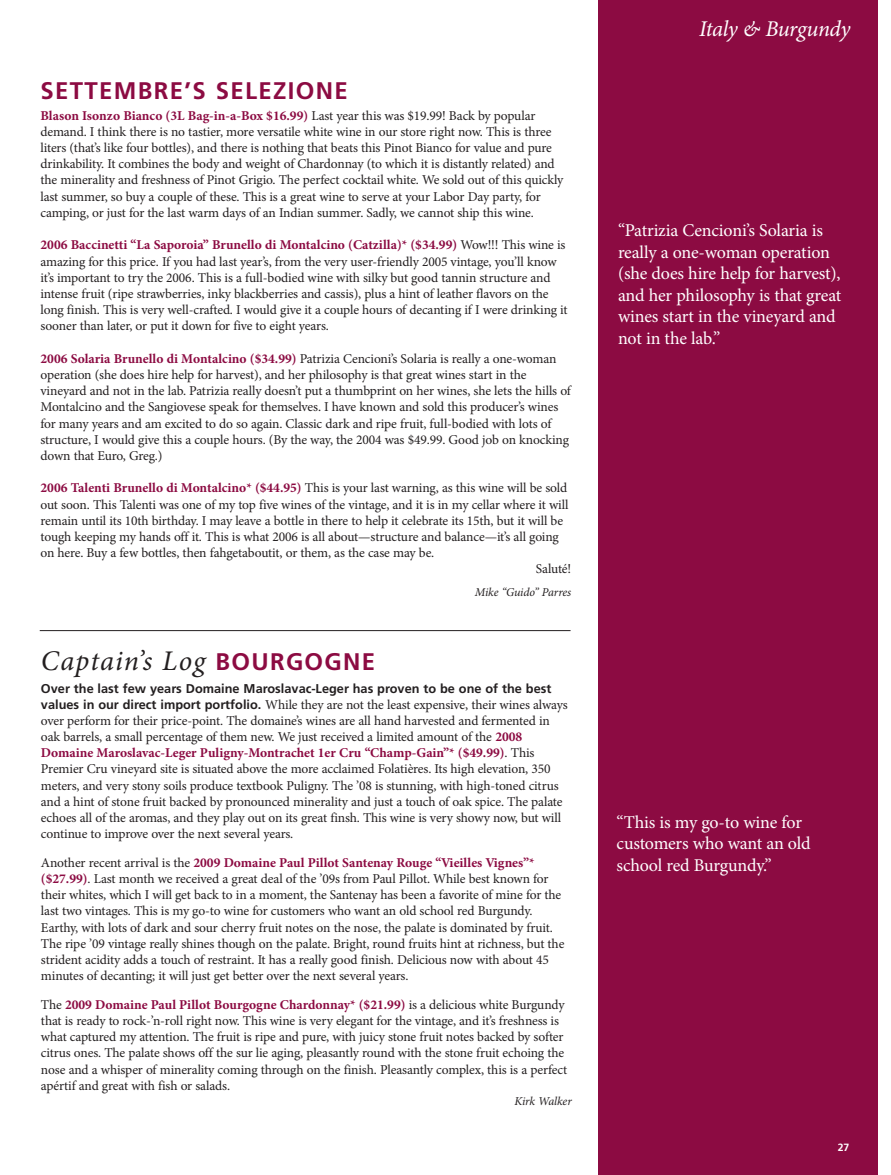
<style>
.page{position:relative;width:891px;height:1175px;background:#fff}
.page>*{position:absolute;margin:0;border:0;box-sizing:border-box;transform-origin:0 0}
.t1{font:italic 28.5px "Minion Pro";letter-spacing:.04em;color:#231f20}
.t2{font:700 24px "Frutiger LT Std";letter-spacing:.055em;color:#8c0b42}
.t3{font:italic 22.5px "Minion Pro";letter-spacing:-.025em;color:#fff}
.t4{font:18px/21.6px "Minion Pro";letter-spacing:-.015em;color:#fff}
.t5{font:13.5px/16.2px "Minion Pro";letter-spacing:-.01em;color:#231f20}
.t6{font:700 12.75px "Frutiger LT Std";color:#231f20}
.t7{font:italic 12px "Minion Pro";letter-spacing:-.01em;color:#231f20}
.t8{font:700 10.5px "Frutiger LT Std";color:#fff}
.s1{font-weight:700;color:#8c0b42}
.s2{font-family:"Frutiger LT Std";font-weight:700;font-style:normal;font-size:24px;color:#8c0b42}
.s3{font-family:"Frutiger LT Std";font-weight:700;font-size:12.75px}
</style>
<div class="page">
<div style="left:598px;top:0;width:280px;height:1174px;background:#8c0b42"></div>
<hr style="left:40px;top:630px;width:531px;height:1px;background:#231f20">
<h2 class="t2" style="left:40px;top:81px;width:309px">SETTEMBRE’S SELEZIONE</h2>
<p class="t5" style="left:40px;top:108px;width:524px"><span class="s1">Blason Isonzo Bianco (3L Bag-in-a-Box $16.99)</span> Last year this was $19.99! Back by popular demand. I think there is no tastier, more versatile white wine in our store right now. This is three liters (that’s like four bottles), and there is nothing that beats this Pinot Bianco for value and pure drinkability. It combines the body and weight of Chardonnay (to which it is distantly related) and the minerality and freshness of Pinot Grigio. The perfect cocktail white. We sold out of this quickly last summer, so buy a couple of these. This is a great wine to serve at your Labor Day party, for camping, or just for the last warm days of an Indian summer. Sadly, we cannot ship this wine.</p>
<p class="t5" style="left:40px;top:238px;width:529px"><span class="s1">2006 Baccinetti “La Saporoia” Brunello di Montalcino (Catzilla)* ($34.99)</span> Wow!!! This wine is amazing for this price. If you had last year’s, from the very user-friendly 2005 vintage, you’ll know it’s important to try the 2006. This is a full-bodied wine with silky but good tannin structure and intense fruit (ripe strawberries, inky blackberries and cassis), plus a hint of leather flavors on the long finish. This is very well-crafted. I would give it a couple hours of decanting if I were drinking it sooner than later, or put it down for five to eight years.</p>
<p class="t5" style="left:40px;top:351px;width:532px"><span class="s1">2006 Solaria Brunello di Montalcino ($34.99)</span> Patrizia Cencioni’s Solaria is really a one-woman operation (she does hire help for harvest), and her philosophy is that great wines start in the vineyard and not in the lab. Patrizia really doesn’t put a thumbprint on her wines, she lets the hills of Montalcino and the Sangiovese speak for themselves. I have known and sold this producer’s wines for many years and am excited to do so again. Classic dark and ripe fruit, full-bodied with lots of structure, I would give this a couple hours. (By the way, the 2004 was $49.99. Good job on knocking down that Euro, Greg.)</p>
<p class="t5" style="left:40px;top:481px;width:528px"><span class="s1">2006 Talenti Brunello di Montalcino* ($44.95)</span> This is your last warning, as this wine will be sold</p>
<p class="t5" style="left:40px;top:497px;width:530px">out soon. This Talenti was one of my top five wines of the vintage, and it is in my cellar where it will</p>
<p class="t5" style="left:40px;top:513px;width:524px">remain until its 10th birthday. I may leave a bottle in there to help it celebrate its 15th, but it will be</p>
<p class="t5" style="left:40px;top:530px;width:520px">tough keeping my hands off it. This is what 2006 is all about—structure and balance—it’s all going</p>
<p class="t5" style="left:40px;top:546px;width:395px">on here. Buy a few bottles, then fahgetaboutit, or them, as the case may be.</p>
<p class="t5" style="left:536px;top:562px;width:37px">Saluté!</p>
<p class="t7" style="left:475px;top:587px;width:98px">Mike “Guido” Parres</p>
<h1 class="t1" style="left:41px;top:650px;width:336px">Captain’s Log <span class="s2">BOURGOGNE</span></h1>
<p class="t6" style="left:41px;top:683px;width:512px">Over the last few years Domaine Maroslavac-Leger has proven to be one of the best</p>
<p class="t5" style="left:41px;top:697px;width:528px"><span class="s3">values in our direct import portfolio.</span> While they are not the least expensive, their wines always over perform for their price-point. The domaine’s wines are all hand harvested and fermented in oak barrels, a small percentage of them new. We just received a limited amount of the <span class="s1">2008<br>Domaine Maroslavac-Leger Puligny-Montrachet 1er Cru “Champ-Gain”* ($49.99)</span>. This Premier Cru vineyard site is situated above the more acclaimed Folatières. Its high elevation, 350 meters, and very stony soils produce textbook Puligny. The ’08 is stunning, with high-toned citrus and a hint of stone fruit backed by pronounced minerality and just a touch of oak spice. The palate echoes all of the aromas, and they play out on its great finsh. This wine is very showy now, but will continue to improve over the next several years.</p>
<p class="t5" style="left:41px;top:855px;width:525px">Another recent arrival is the <span class="s1">2009 Domaine Paul Pillot Santenay Rouge “Vieilles Vignes”* ($27.99)</span>. Last month we received a great deal of the ’09s from Paul Pillot. While best known for their whites, which I will get back to in a moment, the Santenay has been a favorite of mine for the last two vintages. This is my go-to wine for customers who want an old school red Burgundy.<br>Earthy, with lots of dark and sour cherry fruit notes on the nose, the palate is dominated by fruit.<br>The ripe ’09 vintage really shines though on the palate. Bright, round fruits hint at richness, but the strident acidity adds a touch of restraint. It has a really good finish. Delicious now with about 45 minutes of decanting; it will just get better over the next several years.</p>
<p class="t5" style="left:41px;top:997px;width:528px">The <span class="s1">2009 Domaine Paul Pillot Bourgogne Chardonnay* ($21.99)</span> is a delicious white Burgundy that is ready to rock-’n-roll right now. This wine is very elegant for the vintage, and it’s freshness is what captured my attention. The fruit is ripe and pure, with juicy stone fruit notes backed by softer citrus ones. The palate shows off the sur lie aging, pleasantly round with the stone fruit echoing the nose and a whisper of minerality coming through on the finish. Pleasantly complex, this is a perfect apértif and great with fish or salads.</p>
<p class="t7" style="left:515px;top:1096px;width:59px">Kirk Walker</p>
<h3 class="t3" style="left:699px;top:20px;width:153px">Italy &amp; Burgundy</h3>
<h3 class="t4" style="left:618px;top:221px;width:225px">“Patrizia Cencioni’s Solaria is really a one-woman operation (she does hire help for harvest), and her philosophy is that great wines start in the vineyard and not in the lab.”</h3>
<h3 class="t4" style="left:616px;top:813px;width:196px">“This is my go-to wine for customers who want an old school red Burgundy.”</h3>
<p class="t8" style="left:838px;top:1142px;width:13px">27</p>
</div>
